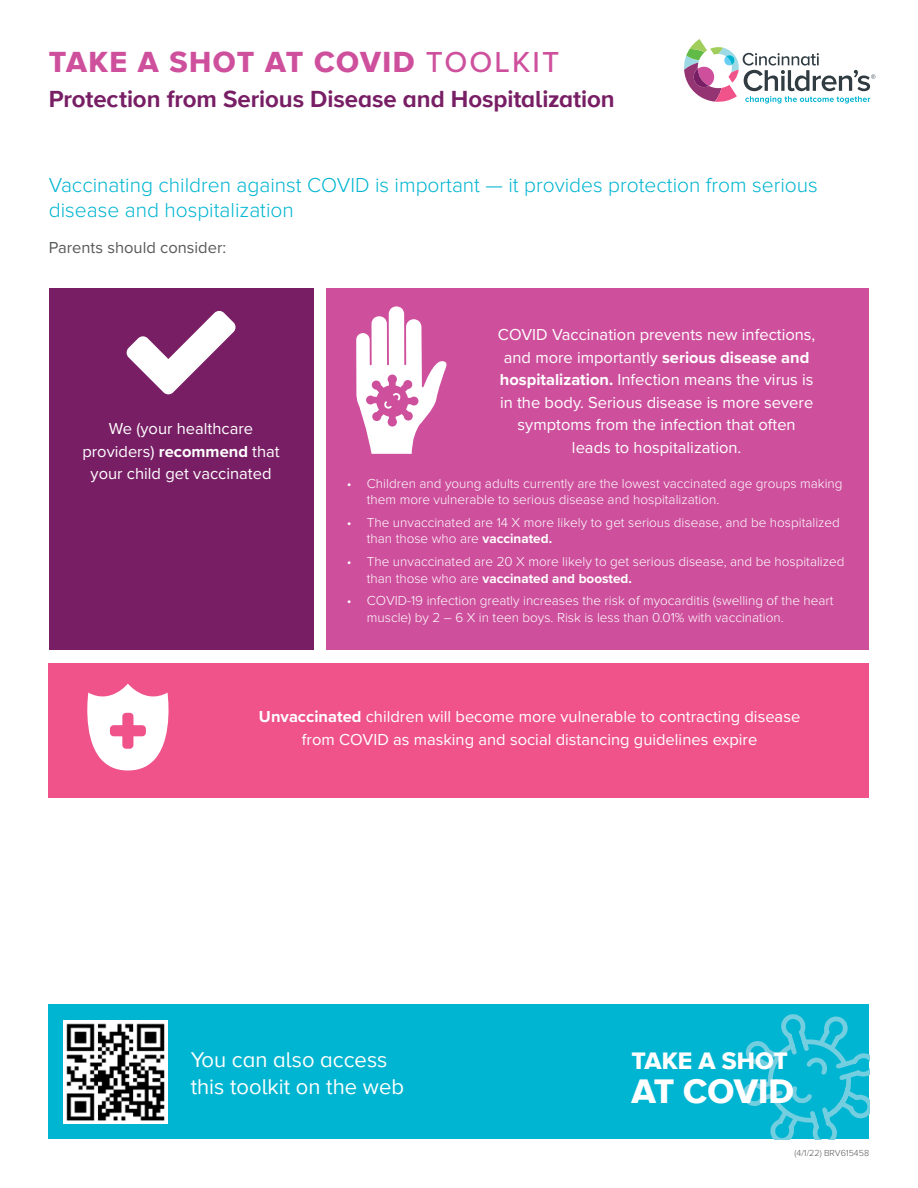
<style>
.page{position:relative;width:918px;height:1188px;background:#fff}
.page>*{position:absolute;margin:0;border:0;box-sizing:border-box;transform-origin:0 0}
.t1{font:35.1px "Proxima Nova A Extrabld";color:#fff}
.t2{font:30px "Proxima Nova A Extrabld";letter-spacing:.05em;color:#ce509d}
.t3{font:24.6px "Proxima Nova A Extrabld";color:#fff}
.t4{font:700 24px "Proxima Nova A";letter-spacing:-.005em;color:#781e65}
.t5{font:21.9px/26.4px "Proxima Nova A";color:#fff}
.t6{font:300 21px/25.2px "Proxima Nova";color:#00b5d1}
.t7{font:16.5px/22.5px "Proxima Nova";color:#fff;text-align:center}
.t8{font:16.5px "Proxima Nova";color:#58595b}
.t9{font:300 13.5px/16.2px "Proxima Nova";color:#fff}
.t10{font:300 9px "Proxima Nova A";color:#58595b}
.s1{font-family:"Proxima Nova A";font-weight:500}
.s2{font-weight:700}
</style>
<div class="page">
<svg style="left:684px;top:39px;width:191px;height:65px"></svg>
<div style="left:49px;top:288px;width:264px;height:362px;background:#781e65"></div>
<div style="left:327px;top:288px;width:542px;height:362px;background:#ce509d"></div>
<div style="left:49px;top:663px;width:820px;height:135px;background:#ef538a"></div>
<svg style="left:127px;top:311px;width:109px;height:83px"></svg>
<svg style="left:87px;top:684px;width:82px;height:87px"></svg>
<div style="left:49px;top:1004px;width:820px;height:135px;background:#00b5d1"></div>
<svg style="left:742px;top:1014px;width:127px;height:125px"></svg>
<svg style="left:356px;top:306px;width:91px;height:148px"></svg>
<img style="left:64px;top:1020px;width:103px;height:103px">
<h2 class="t2" style="left:49px;top:40px;width:512px">TAKE A SHOT AT COVID <span class="s1">TOOLKIT</span></h2>
<h3 class="t4" style="left:49px;top:81px;width:567px">Protection from Serious Disease and Hospitalization</h3>
<h3 class="t6" style="left:49px;top:173px;width:771px">Vaccinating children against COVID is important — it provides protection from serious disease and hospitalization</h3>
<p class="t8" style="left:49px;top:235px;width:179px">Parents should consider:</p>
<p class="t7" style="left:82px;top:417px;width:199px">We (your healthcare providers) <span class="s2">recommend</span> that your child get vaccinated</p>
<p class="t7" style="left:498px;top:323px;width:319px">COVID Vaccination prevents new infections, and more importantly <span class="s2">serious disease and hospitalization.</span> Infection means the virus is in the body. Serious disease is more severe symptoms from the infection that often leads to hospitalization.</p>
<p class="t9" style="left:367px;top:476px;width:477px;text-indent:-20px">• Children and young adults currently are the lowest vaccinated age groups making them more vulnerable to serious disease and hospitalization.</p>
<p class="t9" style="left:367px;top:515px;width:474px;text-indent:-20px">• The unvaccinated are 14 X more likely to get serious disease, and be hospitalized than those who are <span class="s2">vaccinated.</span></p>
<p class="t9" style="left:367px;top:554px;width:479px;text-indent:-20px">• The unvaccinated are 20 X more likely to get serious disease, and be hospitalized than those who are <span class="s2">vaccinated and boosted.</span></p>
<p class="t9" style="left:367px;top:593px;width:468px;text-indent:-20px">• COVID-19 infection greatly increases the risk of myocarditis (swelling of the heart muscle) by 2 – 6 X in teen boys. Risk is less than 0.01% with vaccination.</p>
<p class="t7" style="left:259px;top:705px;width:543px"><span class="s2">Unvaccinated</span> children will become more vulnerable to contracting disease from COVID as masking and social distancing guidelines expire</p>
<h3 class="t5" style="left:191px;top:1046px;width:215px">You can also access this toolkit on the web</h3>
<h3 class="t3" style="left:632px;top:1043px;width:158px">TAKE A SHOT</h3>
<h1 class="t1" style="left:632px;top:1065px;width:164px">AT COVID</h1>
<p class="t10" style="left:795px;top:1147px;width:76px">(4/1/22) BRV615458</p>
</div>
